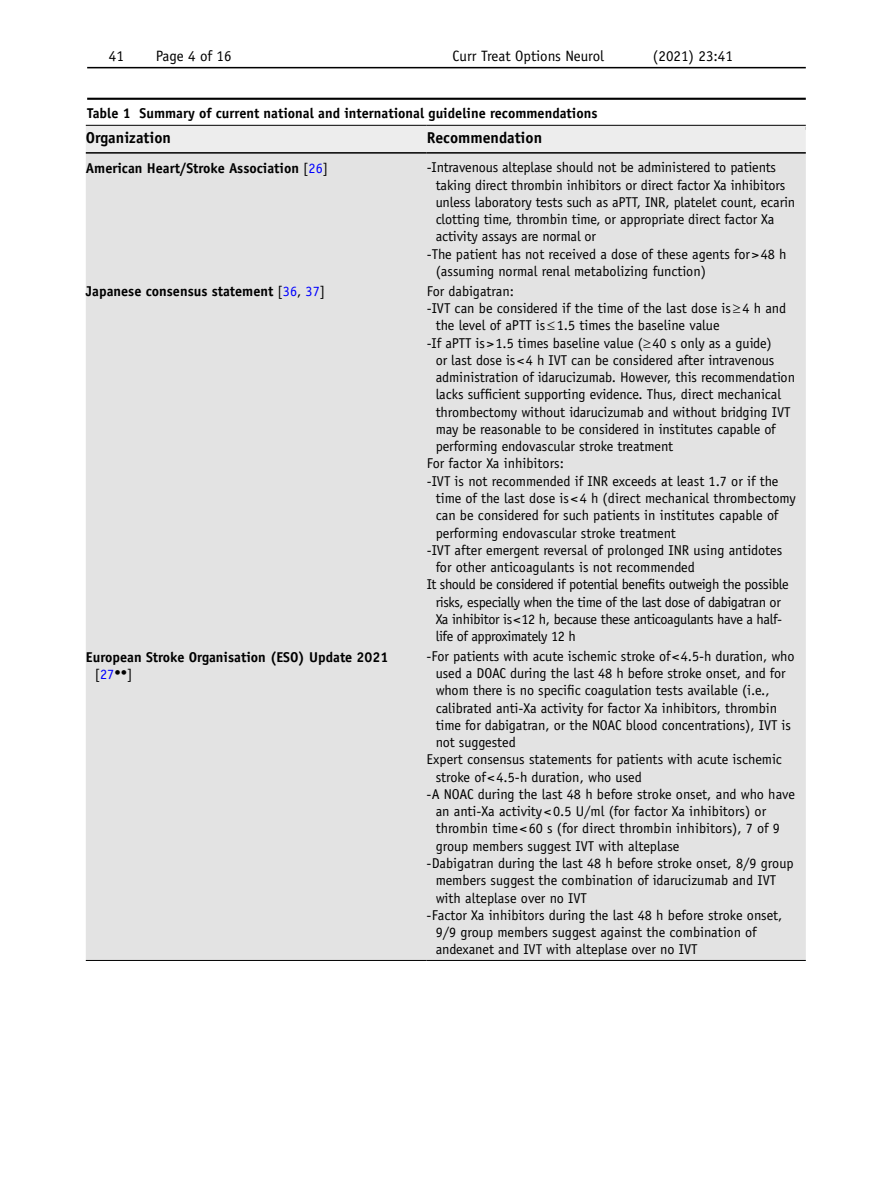
<style>
.page{position:relative;width:893px;height:1187px;background:#fff}
.page>*{position:absolute;margin:0;border:0;box-sizing:border-box;transform-origin:0 0}
.t1{font:700 15.75px "Officina Sans";color:#000}
.t2{font:15px "Officina Sans";color:#000}
.t3{font:14.25px "Officina Sans";letter-spacing:-.005em;color:#000}
.t4{font:14.25px "Officina Sans";letter-spacing:-.025em;color:#000}
.t5{font:700 14.25px/17.1px "Officina Sans";color:#000}
.s1{font-weight:400}
.s2{font-weight:400;color:#00f}
.s3{font-weight:400;font-size:12.75px}
</style>
<div class="page">
<hr style="left:87px;top:67px;width:719px;height:1px;background:#000">
<hr style="left:87px;top:98px;width:719px;height:2px;background:#000">
<div style="left:86px;top:126px;width:720px;height:26px;background:#ededed"></div>
<div style="left:86px;top:154px;width:720px;height:805px;background:#e3e3e3"></div>
<hr style="left:86px;top:125px;width:341px;height:1px;background:#000">
<hr style="left:86px;top:152px;width:341px;height:2px;background:#000">
<hr style="left:427px;top:125px;width:379px;height:1px;background:#000">
<hr style="left:427px;top:152px;width:379px;height:2px;background:#000">
<hr style="left:86px;top:959px;width:341px;height:1px;background:#000">
<hr style="left:427px;top:959px;width:379px;height:1px;background:#000">
<p class="t2" style="left:109px;top:47px;width:16px">41</p>
<p class="t2" style="left:156px;top:47px;width:77px">Page 4 of 16</p>
<p class="t2" style="left:453px;top:47px;width:153px">Curr Treat Options Neurol</p>
<p class="t2" style="left:653px;top:47px;width:81px">(2021) 23:41</p>
<p class="t5" style="left:87px;top:104px;width:512px">Table 1 Summary of current national and international guideline recommendations</p>
<p class="t1" style="left:86px;top:128px;width:87px">Organization</p>
<p class="t1" style="left:427px;top:128px;width:117px">Recommendation</p>
<p class="t5" style="left:86px;top:159px;width:244px">American Heart/Stroke Association <span class="s1">[</span><span class="s2">26</span><span class="s1">]</span></p>
<p class="t3" style="left:427px;top:159px;width:351px">-Intravenous alteplase should not be administered to patients</p>
<p class="t3" style="left:436px;top:176px;width:351px">taking direct thrombin inhibitors or direct factor Xa inhibitors</p>
<p class="t3" style="left:436px;top:194px;width:361px">unless laboratory tests such as aPTT, INR, platelet count, ecarin</p>
<p class="t3" style="left:436px;top:211px;width:340px">clotting time, thrombin time, or appropriate direct factor Xa</p>
<p class="t3" style="left:436px;top:228px;width:162px">activity assays are normal or</p>
<p class="t3" style="left:427px;top:245px;width:361px">-The patient has not received a dose of these agents for&gt;48 h</p>
<p class="t3" style="left:436px;top:263px;width:272px">(assuming normal renal metabolizing function)</p>
<p class="t5" style="left:86px;top:283px;width:241px">Japanese consensus statement <span class="s1">[</span><span class="s2">36</span><span class="s1">,</span> <span class="s2">37</span><span class="s1">]</span></p>
<p class="t3" style="left:427px;top:282px;width:89px">For dabigatran:</p>
<p class="t3" style="left:427px;top:300px;width:361px">-IVT can be considered if the time of the last dose is≥4 h and</p>
<p class="t3" style="left:436px;top:317px;width:285px">the level of aPTT is≤1.5 times the baseline value</p>
<p class="t3" style="left:427px;top:334px;width:347px">-If aPTT is&gt;1.5 times baseline value (≥40 s only as a guide)</p>
<p class="t3" style="left:436px;top:351px;width:340px">or last dose is&lt;4 h IVT can be considered after intravenous</p>
<p class="t3" style="left:436px;top:369px;width:361px">administration of idarucizumab. However, this recommendation</p>
<p class="t3" style="left:436px;top:386px;width:347px">lacks sufficient supporting evidence. Thus, direct mechanical</p>
<p class="t3" style="left:436px;top:403px;width:356px">thrombectomy without idarucizumab and without bridging IVT</p>
<p class="t3" style="left:436px;top:421px;width:342px">may be reasonable to be considered in institutes capable of</p>
<p class="t3" style="left:436px;top:438px;width:239px">performing endovascular stroke treatment</p>
<p class="t3" style="left:427px;top:455px;width:139px">For factor Xa inhibitors:</p>
<p class="t3" style="left:427px;top:472px;width:353px">-IVT is not recommended if INR exceeds at least 1.7 or if the</p>
<p class="t3" style="left:436px;top:490px;width:362px">time of the last dose is &lt;4 h (direct mechanical thrombectomy</p>
<p class="t3" style="left:436px;top:507px;width:344px">can be considered for such patients in institutes capable of</p>
<p class="t3" style="left:436px;top:524px;width:242px">performing endovascular stroke treatment</p>
<p class="t3" style="left:427px;top:541px;width:357px">-IVT after emergent reversal of prolonged INR using antidotes</p>
<p class="t3" style="left:436px;top:559px;width:261px">for other anticoagulants is not recommended</p>
<p class="t4" style="left:427px;top:576px;width:363px">It should be considered if potential benefits outweigh the possible</p>
<p class="t4" style="left:436px;top:593px;width:347px">risks, especially when the time of the last dose of dabigatran or</p>
<p class="t4" style="left:436px;top:610px;width:348px">Xa inhibitor is&lt;12 h, because these anticoagulants have a half-</p>
<p class="t4" style="left:436px;top:628px;width:142px">life of approximately 12 h</p>
<p class="t5" style="left:95px;top:648px;width:295px;text-indent:-9px">European Stroke Organisation (ESO) Update 2021 <span class="s1">[</span><span class="s2">27</span><span class="s3">••</span><span class="s1">]</span></p>
<p class="t3" style="left:427px;top:647px;width:369px">-For patients with acute ischemic stroke of&lt;4.5-h duration, who</p>
<p class="t3" style="left:436px;top:665px;width:351px">used a DOAC during the last 48 h before stroke onset, and for</p>
<p class="t3" style="left:436px;top:682px;width:335px">whom there is no specific coagulation tests available (i.e.,</p>
<p class="t3" style="left:436px;top:699px;width:343px">calibrated anti-Xa activity for factor Xa inhibitors, thrombin</p>
<p class="t3" style="left:436px;top:716px;width:357px">time for dabigatran, or the NOAC blood concentrations), IVT is</p>
<p class="t3" style="left:436px;top:734px;width:82px">not suggested</p>
<p class="t3" style="left:427px;top:751px;width:357px">Expert consensus statements for patients with acute ischemic</p>
<p class="t3" style="left:436px;top:768px;width:208px">stroke of &lt;4.5-h duration, who used</p>
<p class="t3" style="left:427px;top:785px;width:370px">-A NOAC during the last 48 h before stroke onset, and who have</p>
<p class="t3" style="left:436px;top:803px;width:332px">an anti-Xa activity&lt;0.5 U/ml (for factor Xa inhibitors) or</p>
<p class="t3" style="left:436px;top:820px;width:346px">thrombin time &lt;60 s (for direct thrombin inhibitors), 7 of 9</p>
<p class="t3" style="left:436px;top:837px;width:245px">group members suggest IVT with alteplase</p>
<p class="t3" style="left:427px;top:854px;width:368px">-Dabigatran during the last 48 h before stroke onset, 8/9 group</p>
<p class="t3" style="left:436px;top:872px;width:342px">members suggest the combination of idarucizumab and IVT</p>
<p class="t3" style="left:436px;top:889px;width:153px">with alteplase over no IVT</p>
<p class="t3" style="left:427px;top:906px;width:357px">-Factor Xa inhibitors during the last 48 h before stroke onset,</p>
<p class="t3" style="left:436px;top:923px;width:322px">9/9 group members suggest against the combination of</p>
<p class="t3" style="left:436px;top:941px;width:263px">andexanet and IVT with alteplase over no IVT</p>
</div>
